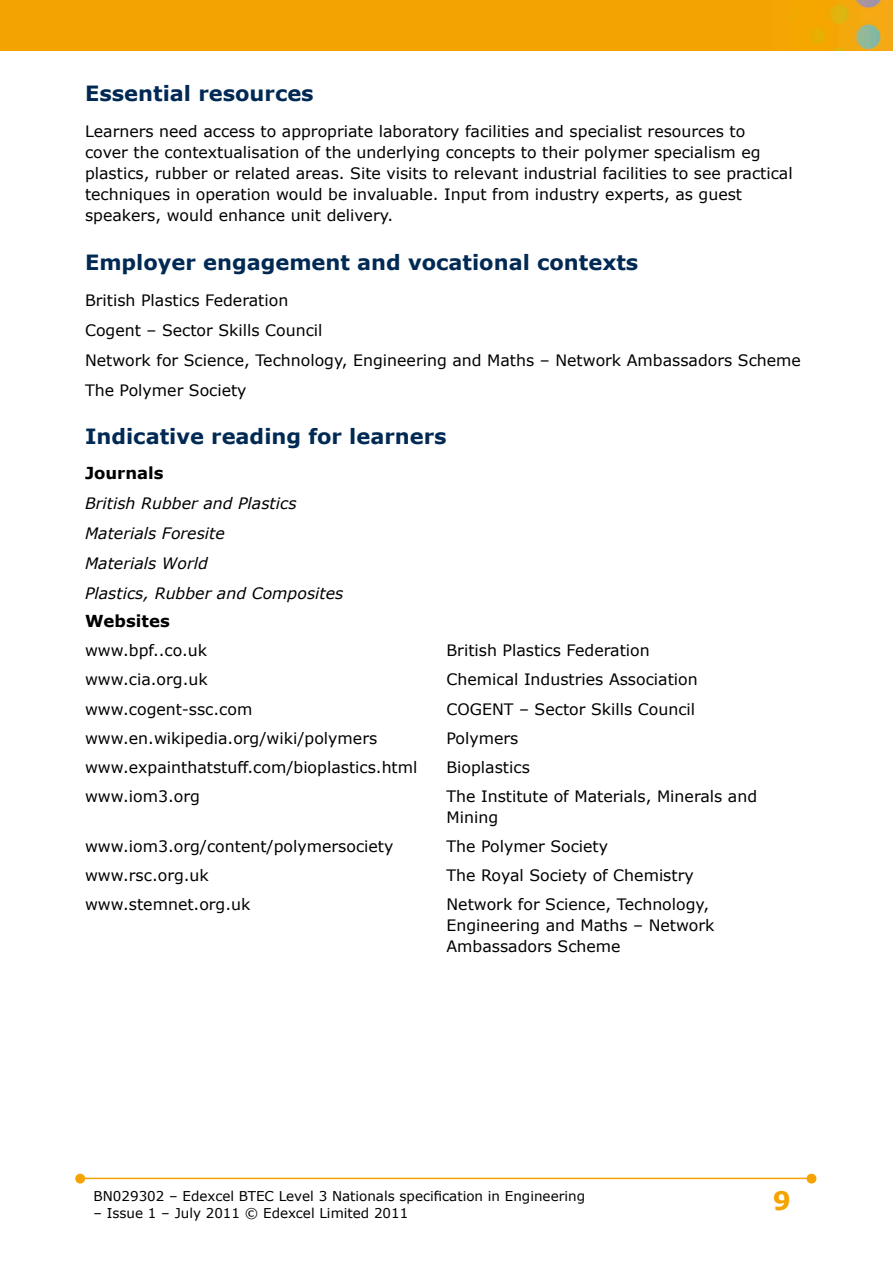
<style>
.page{position:relative;width:893px;height:1263px;background:#fff}
.page>*{position:absolute;margin:0;border:0;box-sizing:border-box;transform-origin:0 0}
.t1{font:700 25.5px "Verdana";color:#f4a300}
.t2{font:700 21px "Verdana";color:#002954}
.t3{font:700 16.5px "Verdana";color:#000}
.t4{font:15.75px/21px "Verdana";color:#000}
.t5{font:italic 15.75px/30px "Verdana";color:#000}
.t6{font:13.5px "Verdana";color:#000}
</style>
<div class="page">
<div style="left:0;top:0;width:893px;height:51px;background:#f3a401"></div>
<hr style="left:82px;top:1178px;width:728px;height:1px;background:#f4a300">
<div style="left:807px;top:1174px;width:9px;height:9px;background:#f4a300;border-radius:50%"></div>
<div style="left:807px;top:1174px;width:9px;height:9px;border:2px solid #f4a300;border-radius:50%"></div>
<div style="left:76px;top:1174px;width:8px;height:9px;background:#f4a300;border-radius:50%"></div>
<div style="left:75px;top:1174px;width:10px;height:9px;border:2px solid #f4a300;border-radius:50%"></div>
<h2 class="t2" style="left:85px;top:80px;width:230px">Essential resources</h2>
<p class="t4" style="left:85px;top:120px;width:709px">Learners need access to appropriate laboratory facilities and specialist resources to<br>cover the contextualisation of the underlying concepts to their polymer specialism eg plastics, rubber or related areas. Site visits to relevant industrial facilities to see practical techniques in operation would be invaluable. Input from industry experts, as guest speakers, would enhance unit delivery.</p>
<h2 class="t2" style="left:85px;top:248px;width:555px">Employer engagement and vocational contexts</h2>
<p class="t4" style="left:85px;top:284px;width:717px;line-height:30px">British Plastics Federation<br>Cogent – Sector Skills Council<br>Network for Science, Technology, Engineering and Maths – Network Ambassadors Scheme The Polymer Society</p>
<h2 class="t2" style="left:85px;top:423px;width:363px">Indicative reading for learners</h2>
<p class="t3" style="left:85px;top:462px;width:80px">Journals</p>
<p class="t5" style="left:85px;top:487px;width:260px">British Rubber and Plastics<br>Materials Foresite<br>Materials World<br>Plastics, Rubber and Composites</p>
<p class="t3" style="left:85px;top:611px;width:86px">Websites</p>
<p class="t4" style="left:85px;top:640px;width:124px">www.bpf..co.uk</p>
<p class="t4" style="left:446px;top:640px;width:205px">British Plastics Federation</p>
<p class="t4" style="left:85px;top:669px;width:124px">www.cia.org.uk</p>
<p class="t4" style="left:446px;top:669px;width:253px">Chemical Industries Association</p>
<p class="t4" style="left:85px;top:698px;width:169px">www.cogent-ssc.com</p>
<p class="t4" style="left:446px;top:698px;width:250px">COGENT – Sector Skills Council</p>
<p class="t4" style="left:85px;top:727px;width:294px">www.en.wikipedia.org/wiki/polymers</p>
<p class="t4" style="left:446px;top:727px;width:73px">Polymers</p>
<p class="t4" style="left:85px;top:756px;width:334px">www.expainthatstuff.com/bioplastics.html</p>
<p class="t4" style="left:446px;top:756px;width:85px">Bioplastics</p>
<p class="t4" style="left:85px;top:785px;width:116px">www.iom3.org</p>
<p class="t4" style="left:446px;top:785px;width:312px">The Institute of Materials, Minerals and<br>Mining</p>
<p class="t4" style="left:85px;top:835px;width:310px">www.iom3.org/content/polymersociety</p>
<p class="t4" style="left:446px;top:835px;width:163px">The Polymer Society</p>
<p class="t4" style="left:85px;top:864px;width:125px">www.rsc.org.uk</p>
<p class="t4" style="left:446px;top:864px;width:249px">The Royal Society of Chemistry</p>
<p class="t4" style="left:85px;top:893px;width:167px">www.stemnet.org.uk</p>
<p class="t4" style="left:446px;top:893px;width:270px">Network for Science, Technology,<br>Engineering and Maths – Network<br>Ambassadors Scheme</p>
<p class="t6" style="left:94px;top:1187px;width:493px">BN029302 – Edexcel BTEC Level 3 Nationals specification in Engineering</p>
<p class="t6" style="left:94px;top:1204px;width:316px">– Issue 1 – July 2011 © Edexcel Limited 2011</p>
<h1 class="t1" style="left:773px;top:1185px;width:20px">9</h1>
</div>
